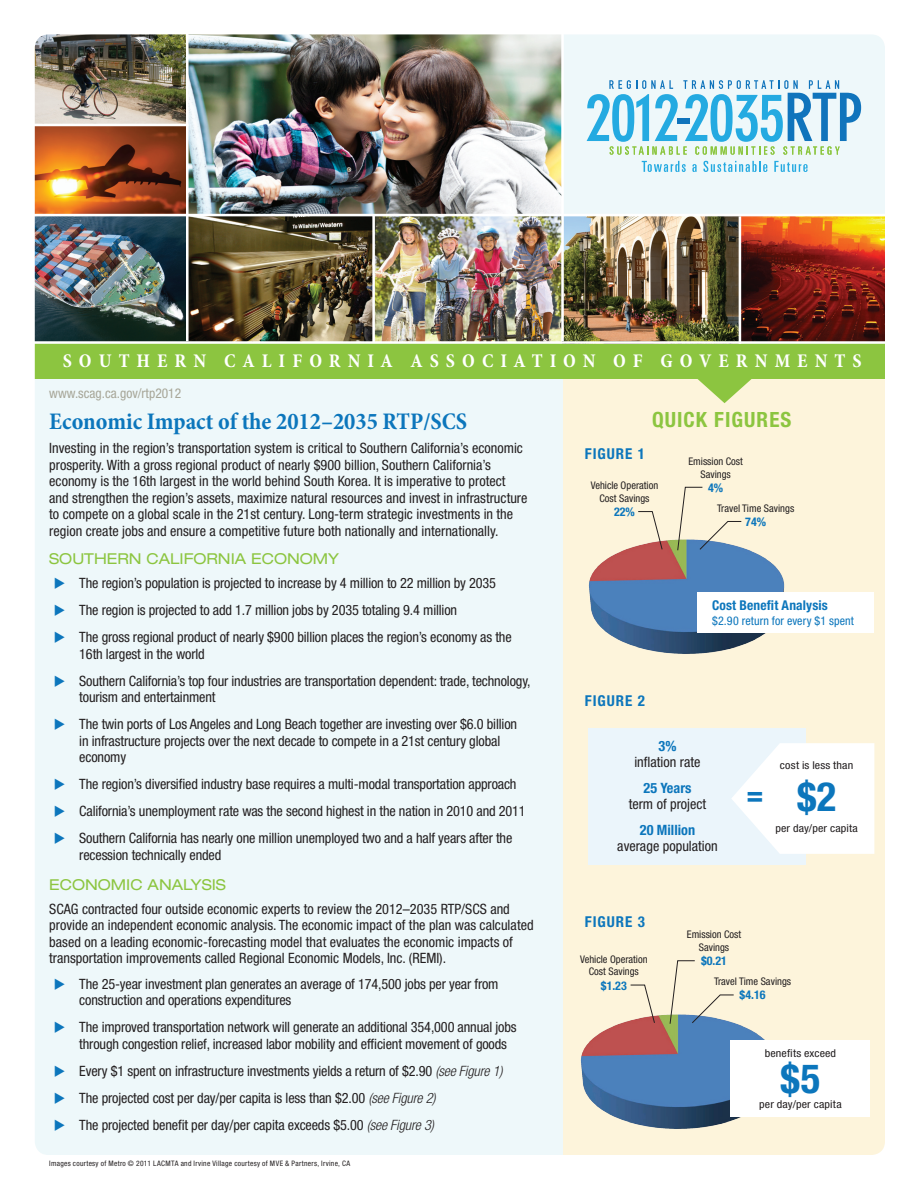
<style>
.page{position:relative;width:918px;height:1188px;background:#fff}
.page>*{position:absolute;margin:0;border:0;box-sizing:border-box;transform-origin:0 0}
.t1{font:700 condensed 40.5px "Helvetica Neue LT Std";color:#0c76bc}
.t2{font:700 condensed 28.35px "Helvetica Neue LT Std";color:#0c76bc}
.t3{font:700 condensed 24px "Minion Pro";color:#0c76bc}
.t4{font:700 condensed 21px "Helvetica Neue LT Std";color:#8cc540}
.t5{font:700 condensed 19.5px "Minion Pro";letter-spacing:.36em;color:#fff}
.t6{font:expanded 15px "Helvetica Neue LT Std";color:#8cc540}
.t7{font:700 condensed 15px "Helvetica Neue LT Std";letter-spacing:.065em;color:#0c76bc}
.t8{font:condensed 14.25px/16.5px "Helvetica Neue LT Std";letter-spacing:-.01em;color:#231f20}
.t9{font:700 condensed 14.25px "Helvetica Neue LT Std";color:#0c76bc}
.t10{font:condensed 13.5px "Helvetica Neue LT Std";color:#a7a698}
.t11{font:700 condensed 13.5px "Helvetica Neue LT Std";letter-spacing:.01em;color:#0c76bc}
.t12{font:condensed 12px "Helvetica Neue LT Std";letter-spacing:.01em;color:#0c76bc}
.t13{font:700 condensed 12px "Helvetica Neue LT Std";color:#0c76bc}
.t14{font:condensed 10.8px "Helvetica Neue LT Std";letter-spacing:.015em;color:#231f20;scale:1.11 1}
.t15{font:condensed 10.5px/12.6px "Helvetica Neue LT Std";color:#231f20;text-align:center}
.t16{font:condensed 7.5px "Helvetica Neue LT Std";letter-spacing:.04em;color:#231f20}
.s1{font-weight:300;font-style:italic}
</style>
<div class="page">
<div style="left:554px;top:379px;width:341px;height:797px;background:#fdf4db"></div>
<div style="left:14px;top:375px;width:549px;height:790px;background:#eef8fa"></div>
<img style="left:36px;top:35px;width:150px;height:89px">
<div style="left:558px;top:13px;width:344px;height:212px;background:#eef8fa"></div>
<div style="left:20px;top:223px;width:882px;height:156px;background:#8cc540"></div>
<svg style="left:587px;top:80px;width:274px;height:75px"></svg>
<svg style="left:642px;top:161px;width:44px;height:11px"></svg>
<svg style="left:692px;top:164px;width:5px;height:8px"></svg>
<svg style="left:703px;top:161px;width:64px;height:11px"></svg>
<svg style="left:774px;top:161px;width:34px;height:11px"></svg>
<div style="left:677px;top:118px;width:13px;height:6px;background:#1074bc"></div>
<img style="left:189px;top:35px;width:372px;height:179px">
<img style="left:189px;top:216px;width:695px;height:125px">
<img style="left:36px;top:127px;width:150px;height:214px">
<hr style="left:20px;top:214px;width:898px;height:2px;background:#fff">
<hr style="left:20px;top:341px;width:898px;height:3px;background:#fff">
<hr style="left:561px;top:0;width:3px;height:341px;background:#fff">
<hr style="left:372px;top:215px;width:3px;height:128px;background:#fff">
<hr style="left:739px;top:216px;width:2px;height:128px;background:#fff">
<hr style="left:186px;top:0;width:3px;height:341px;background:#fff">
<img style="left:588px;top:539px;width:197px;height:115px">
<img style="left:580px;top:1014px;width:185px;height:115px">
<div style="left:589px;top:728px;width:217px;height:136px;background:#ebf5fb"></div>
<svg style="left:732px;top:743px;width:142px;height:111px"></svg>
<svg style="left:697px;top:379px;width:55px;height:24px"></svg>
<svg style="left:637px;top:511px;width:26px;height:39px"></svg>
<svg style="left:677px;top:487px;width:65px;height:64px"></svg>
<svg style="left:630px;top:984px;width:25px;height:40px"></svg>
<svg style="left:669px;top:960px;width:65px;height:65px"></svg>
<div style="left:731px;top:1040px;width:139px;height:77px;background:#fff"></div>
<div style="left:698px;top:592px;width:176px;height:41px;background:#fff"></div>
<div style="left:2px;top:1px;width:916px;height:1187px;border:33px solid #fff;border-radius:30px"></div>
<h3 class="t5" style="left:63px;top:347px;width:364px">SOUTHERN CALIFORNIA ASS</h3>
<h3 class="t5" style="left:462px;top:347px;width:399px">OC IATION OF GOVERNMENTS</h3>
<p class="t10" style="left:49px;top:385px;width:133px">www.scag.ca.gov/rtp2012</p>
<h3 class="t3" style="left:49px;top:405px;width:419px">ECONOMIC IMPACT OF THE 2012–2035 RTP/SCS</h3>
<p class="t8" style="left:49px;top:440px;width:480px">Investing in the region’s transportation system is critical to Southern California’s economic prosperity. With a gross regional product of nearly $900 billion, Southern California’s economy is the 16th largest in the world behind South Korea. It is imperative to protect and strengthen the region’s assets, maximize natural resources and invest in infrastructure to compete on a global scale in the 21st century. Long-term strategic investments in the region create jobs and ensure a competitive future both nationally and internationally.</p>
<p class="t6" style="left:49px;top:550px;width:291px">SOUTHERN CALIFORNIA ECONOMY</p>
<p class="t8" style="left:79px;top:570px;width:434px;line-height:27px">The region’s population is projected to increase by 4 million to 22 million by 2035<br>The region is projected to add 1.7 million jobs by 2035 totaling 9.4 million<br>The gross regional product of nearly $900 billion places the region’s economy as the</p>
<p class="t8" style="left:79px;top:640px;width:453px;line-height:27px">16th largest in the world<br>Southern California’s top four industries are transportation dependent: trade, technology,</p>
<p class="t8" style="left:79px;top:684px;width:439px;line-height:27px">tourism and entertainment<br>The twin ports of Los Angeles and Long Beach together are investing over $6.0 billion</p>
<p class="t8" style="left:79px;top:733px;width:422px">in infrastructure projects over the next decade to compete in a 21st century global economy</p>
<p class="t8" style="left:79px;top:771px;width:448px;line-height:27px">The region’s diversified industry base requires a multi-modal transportation approach<br>California’s unemployment rate was the second highest in the nation in 2010 and 2011<br>Southern California has nearly one million unemployed two and a half years after the</p>
<p class="t8" style="left:79px;top:847px;width:144px">recession technically ended</p>
<p class="t6" style="left:49px;top:876px;width:178px">ECONOMIC ANALYSIS</p>
<p class="t8" style="left:49px;top:901px;width:486px">SCAG contracted four outside economic experts to review the 2012–2035 RTP/SCS and provide an independent economic analysis. The economic impact of the plan was calculated based on a leading economic-forecasting model that evaluates the economic impacts of transportation improvements called Regional Economic Models, Inc. (REMI).</p>
<p class="t8" style="left:79px;top:976px;width:421px">The 25-year investment plan generates an average of 174,500 jobs per year from construction and operations expenditures</p>
<p class="t8" style="left:79px;top:1019px;width:439px">The improved transportation network will generate an additional 354,000 annual jobs through congestion relief, increased labor mobility and efficient movement of goods</p>
<p class="t8" style="left:79px;top:1057px;width:425px;line-height:27px">Every $1 spent on infrastructure investments yields a return of $2.90 <span class="s1">(see Figure 1)<br></span>The projected cost per day/per capita is less than $2.00 <span class="s1">(see Figure 2)<br></span>The projected benefit per day/per capita exceeds $5.00 <span class="s1">(see Figure 3)</span></p>
<p class="t16" style="left:49px;top:1159px;width:302px">Images courtesy of Metro © 2011 LACMTA and Irvine Village courtesy of MVE &amp; Partners, Irvine, CA</p>
<h3 class="t4" style="left:652px;top:407px;width:85px">QUICK FIGURE</h3>
<h3 class="t4" style="left:781px;top:407px;width:12px">S</h3>
<p class="t7" style="left:585px;top:444px;width:62px">Figure 1</p>
<p class="t15" style="left:591px;top:479px;width:69px">Vehicle Operation<br>Cost Savings</p>
<p class="t13" style="left:614px;top:505px;width:22px">22%</p>
<p class="t7" style="left:585px;top:692px;width:62px">Figure 2</p>
<p class="t15" style="left:688px;top:455px;width:56px">Emission Cost<br>Savings</p>
<p class="t13" style="left:708px;top:480px;width:17px">4%</p>
<p class="t15" style="left:717px;top:501px;width:79px">Travel Time Savings</p>
<p class="t13" style="left:745px;top:514px;width:22px">74%</p>
<p class="t11" style="left:712px;top:597px;width:117px">Cost Benefit Analysis</p>
<p class="t12" style="left:712px;top:614px;width:143px">$2.90 return for every $1 spent</p>
<p class="t9" style="left:659px;top:737px;width:19px">3%</p>
<p class="t8" style="left:634px;top:754px;width:68px">inflation rate</p>
<p class="t9" style="left:644px;top:779px;width:49px">25 Years</p>
<p class="t8" style="left:629px;top:796px;width:79px">term of project</p>
<p class="t9" style="left:640px;top:821px;width:57px">20 Million</p>
<p class="t8" style="left:617px;top:838px;width:102px">average population</p>
<p class="t7" style="left:585px;top:912px;width:62px">Figure 3</p>
<h2 class="t2" style="left:747px;top:777px;width:19px">=</h2>
<p class="t14" style="left:780px;top:759px;width:68px">cost is less than</p>
<h1 class="t1" style="left:797px;top:772px;width:41px">$2</h1>
<p class="t14" style="left:775px;top:822px;width:76px">per day/per capita</p>
<p class="t15" style="left:580px;top:953px;width:69px">Vehicle Operation<br>Cost Savings</p>
<p class="t13" style="left:601px;top:978px;width:27px">$1.23</p>
<p class="t15" style="left:687px;top:928px;width:56px">Emission Cost<br>Savings</p>
<p class="t13" style="left:701px;top:954px;width:27px">$0.21</p>
<p class="t15" style="left:714px;top:975px;width:79px">Travel Time Savings</p>
<p class="t13" style="left:740px;top:988px;width:27px">$4.16</p>
<p class="t14" style="left:765px;top:1047px;width:66px">benefits exceed</p>
<h1 class="t1" style="left:781px;top:1055px;width:41px">$5</h1>
<p class="t14" style="left:759px;top:1098px;width:76px">per day/per capita</p>
</div>
